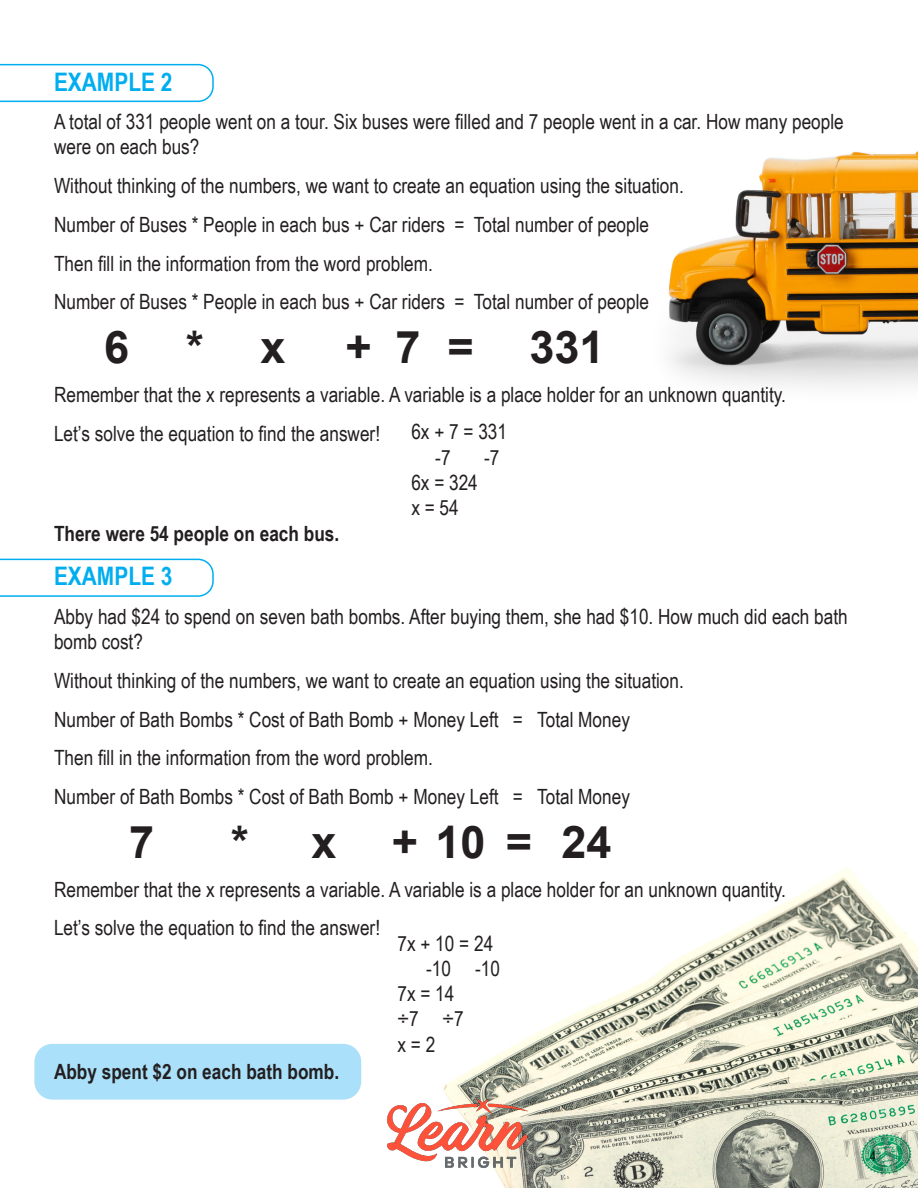
<style>
.page{position:relative;width:918px;height:1188px;background:#fff}
.page>*{position:absolute;margin:0;border:0;box-sizing:border-box;transform-origin:0 0}
.t1{font:700 45px "Arial";color:#231f20}
.Medunaslov{font:700 25.5px "Arial Narrow";color:#00aeef}
.t2{font:21px/25.2px "Arial Narrow";color:#231f20}
.t3{font:700 21px "Arial Narrow";color:#231f20}
.t4{font:13.5px "Arial Narrow";color:#231f20}
</style>
<div class="page">
<img style="left:387px;top:1103px;width:41px;height:59px">
<div style="left:34px;top:1044px;width:327px;height:56px;background:#aae0f9;border-radius:18px"></div>
<img style="left:668px;top:150px;width:250px;height:237px">
<img style="left:428px;top:867px;width:490px;height:321px">
<svg style="left:0;top:64px;width:214px;height:38px"></svg>
<svg style="left:0;top:559px;width:214px;height:38px"></svg>
<p class="Medunaslov" style="left:54px;top:62px;width:120px">EXAMPLE 2</p>
<p class="t2" style="left:54px;top:108px;width:791px">A total of 331 people went on a tour. Six buses were filled and 7 people went in a car. How many people were on each bus?</p>
<p class="t2" style="left:54px;top:172px;width:631px">Without thinking of the numbers, we want to create an equation using the situation.</p>
<p class="t2" style="left:54px;top:211px;width:597px">Number of Buses * People in each bus + Car riders = Total number of people</p>
<p class="t2" style="left:54px;top:250px;width:381px">Then fill in the information from the word problem.</p>
<p class="t2" style="left:54px;top:288px;width:597px">Number of Buses * People in each bus + Car riders = Total number of people</p>
<p class="t1" style="left:104px;top:316px;width:27px">6</p>
<p class="t1" style="left:186px;top:316px;width:101px">* x</p>
<p class="t1" style="left:345px;top:316px;width:261px">+7= 331</p>
<p class="t2" style="left:54px;top:381px;width:734px">Remember that the x represents a variable. A variable is a place holder for an unknown quantity.</p>
<p class="t2" style="left:54px;top:420px;width:328px">Let’s solve the equation to find the answer!</p>
<p class="t2" style="left:411px;top:419px;width:97px">6x + 7 = 331</p>
<p class="t2" style="left:435px;top:444px;width:17px">-7</p>
<p class="t2" style="left:484px;top:444px;width:17px">-7</p>
<p class="t2" style="left:411px;top:469px;width:68px">6x = 324</p>
<p class="t2" style="left:411px;top:494px;width:49px">x = 54</p>
<p class="t3" style="left:54px;top:518px;width:287px">There were 54 people on each bus.</p>
<p class="Medunaslov" style="left:54px;top:557px;width:120px">EXAMPLE 3</p>
<p class="t2" style="left:54px;top:603px;width:795px">Abby had $24 to spend on seven bath bombs. After buying them, she had $10. How much did each bath bomb cost?</p>
<p class="t2" style="left:54px;top:667px;width:631px">Without thinking of the numbers, we want to create an equation using the situation.</p>
<p class="t2" style="left:54px;top:706px;width:577px">Number of Bath Bombs * Cost of Bath Bomb + Money Left = Total Money</p>
<p class="t2" style="left:54px;top:745px;width:381px">Then fill in the information from the word problem.</p>
<p class="t2" style="left:54px;top:783px;width:577px">Number of Bath Bombs * Cost of Bath Bomb + Money Left = Total Money</p>
<p class="t1" style="left:129px;top:810px;width:27px">7</p>
<p class="t1" style="left:231px;top:810px;width:382px">* x +10= 24</p>
<p class="t2" style="left:54px;top:876px;width:734px">Remember that the x represents a variable. A variable is a place holder for an unknown quantity.</p>
<p class="t2" style="left:54px;top:915px;width:328px">Let’s solve the equation to find the answer!</p>
<p class="t2" style="left:398px;top:930px;width:97px">7x + 10 = 24</p>
<p class="t2" style="left:426px;top:955px;width:75px">-10 -10</p>
<p class="t2" style="left:398px;top:980px;width:58px">7x = 14</p>
<p class="t2" style="left:398px;top:1006px;width:68px">÷7 ÷7</p>
<p class="t2" style="left:398px;top:1031px;width:39px">x = 2</p>
<p class="t3" style="left:54px;top:1056px;width:287px">Abby spent $2 on each bath bomb.</p>
<p class="t4" style="left:870px;top:1146px;width:8px">4</p>
</div>
